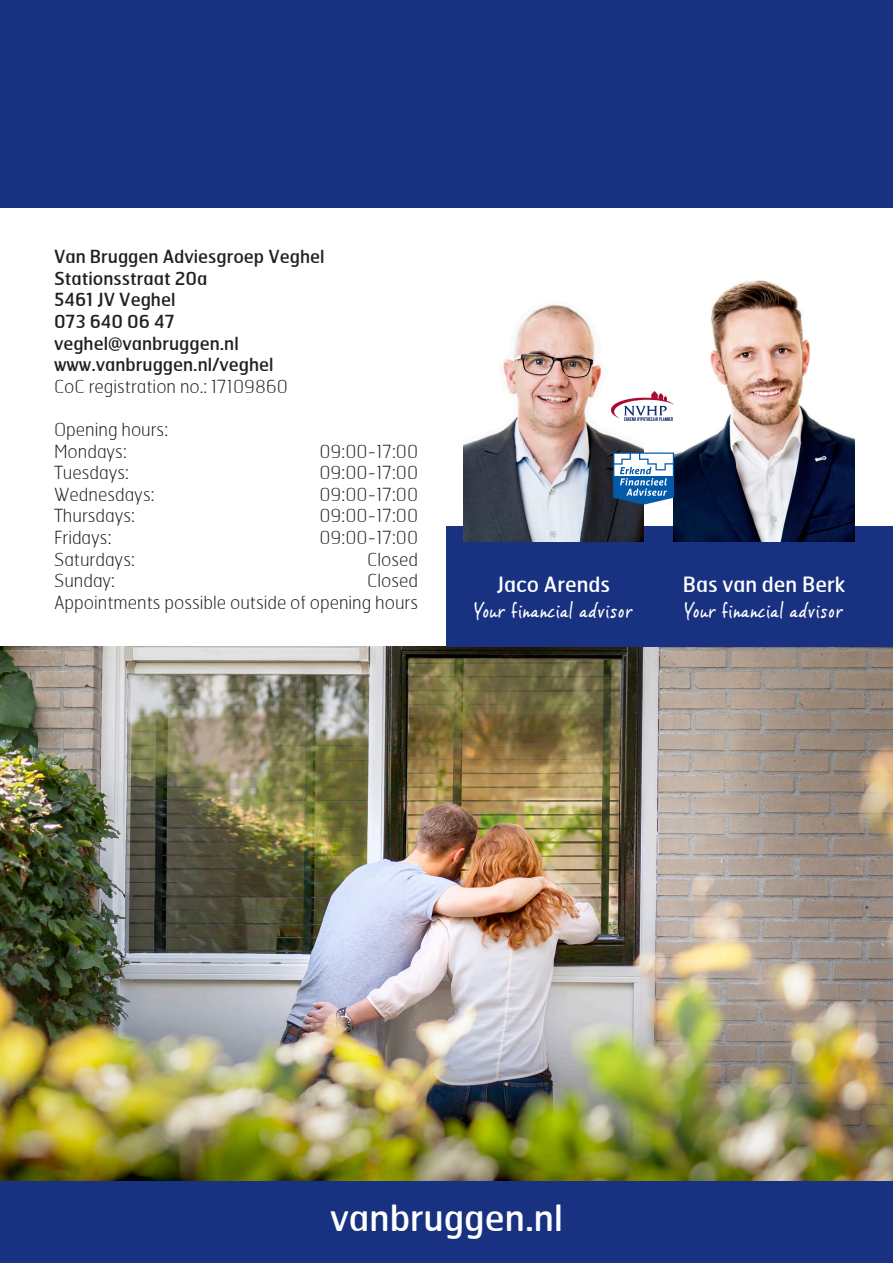
<style>
.page{position:relative;width:893px;height:1263px;background:#fff}
.page>*{position:absolute;margin:0;border:0;box-sizing:border-box;transform-origin:0 0}
.t1{font:36px "Hermes";color:#fff}
.t2{font:21px "Vince Hand II";color:#fff}
.t3{font:21px "Hermes";color:#fff}
.t4{font:100 18px "Hermes";color:#231f20}
.t5{font:18px "Hermes";color:#231f20}
</style>
<div class="page">
<div style="left:0;top:0;width:893px;height:208px;background:#183181"></div>
<div style="left:0;top:1180px;width:893px;height:83px;background:#183181"></div>
<img style="left:0;top:646px;width:893px;height:534px">
<div style="left:446px;top:526px;width:447px;height:120px;background:#183181"></div>
<img style="left:463px;top:304px;width:181px;height:237px">
<img style="left:674px;top:280px;width:180px;height:261px">
<svg style="left:613px;top:452px;width:61px;height:53px"></svg>
<img style="left:612px;top:392px;width:62px;height:28px">
<p class="t5" style="left:54px;top:245px;width:272px">Van Bruggen Adviesgroep Veghel</p>
<p class="t5" style="left:54px;top:267px;width:155px">Stationsstraat 20a</p>
<p class="t5" style="left:54px;top:288px;width:123px">5461 JV Veghel</p>
<p class="t5" style="left:54px;top:310px;width:122px">073 640 06 47</p>
<p class="t5" style="left:54px;top:332px;width:186px">veghel@vanbruggen.nl</p>
<p class="t5" style="left:54px;top:353px;width:221px">www.vanbruggen.nl/veghel</p>
<p class="t4" style="left:54px;top:375px;width:236px">CoC registration no.: 17109860</p>
<p class="t4" style="left:54px;top:418px;width:116px">Opening hours:</p>
<p class="t4" style="left:54px;top:440px;width:74px">Mondays:</p>
<p class="t4" style="left:319px;top:440px;width:100px">09:00-17:00</p>
<p class="t4" style="left:54px;top:461px;width:76px">Tuesdays:</p>
<p class="t4" style="left:319px;top:461px;width:100px">09:00-17:00</p>
<p class="t4" style="left:54px;top:483px;width:102px">Wednesdays:</p>
<p class="t4" style="left:319px;top:483px;width:100px">09:00-17:00</p>
<p class="t4" style="left:54px;top:505px;width:82px">Thursdays:</p>
<p class="t4" style="left:319px;top:505px;width:100px">09:00-17:00</p>
<p class="t4" style="left:54px;top:526px;width:59px">Fridays:</p>
<p class="t4" style="left:319px;top:526px;width:100px">09:00-17:00</p>
<p class="t4" style="left:54px;top:548px;width:82px">Saturdays:</p>
<p class="t4" style="left:367px;top:548px;width:52px">Closed</p>
<p class="t4" style="left:54px;top:569px;width:63px">Sunday:</p>
<p class="t4" style="left:367px;top:569px;width:52px">Closed</p>
<p class="t4" style="left:54px;top:591px;width:366px">Appointments possible outside of opening hours</p>
<p class="t3" style="left:497px;top:571px;width:115px">Jaco Arends</p>
<p class="t2" style="left:474px;top:597px;width:161px">Your financial advisor</p>
<p class="t3" style="left:683px;top:571px;width:164px">Bas van den Berk</p>
<p class="t2" style="left:684px;top:597px;width:161px">Your financial advisor</p>
<h1 class="t1" style="left:330px;top:1195px;width:234px">vanbruggen.nl</h1>
</div>
